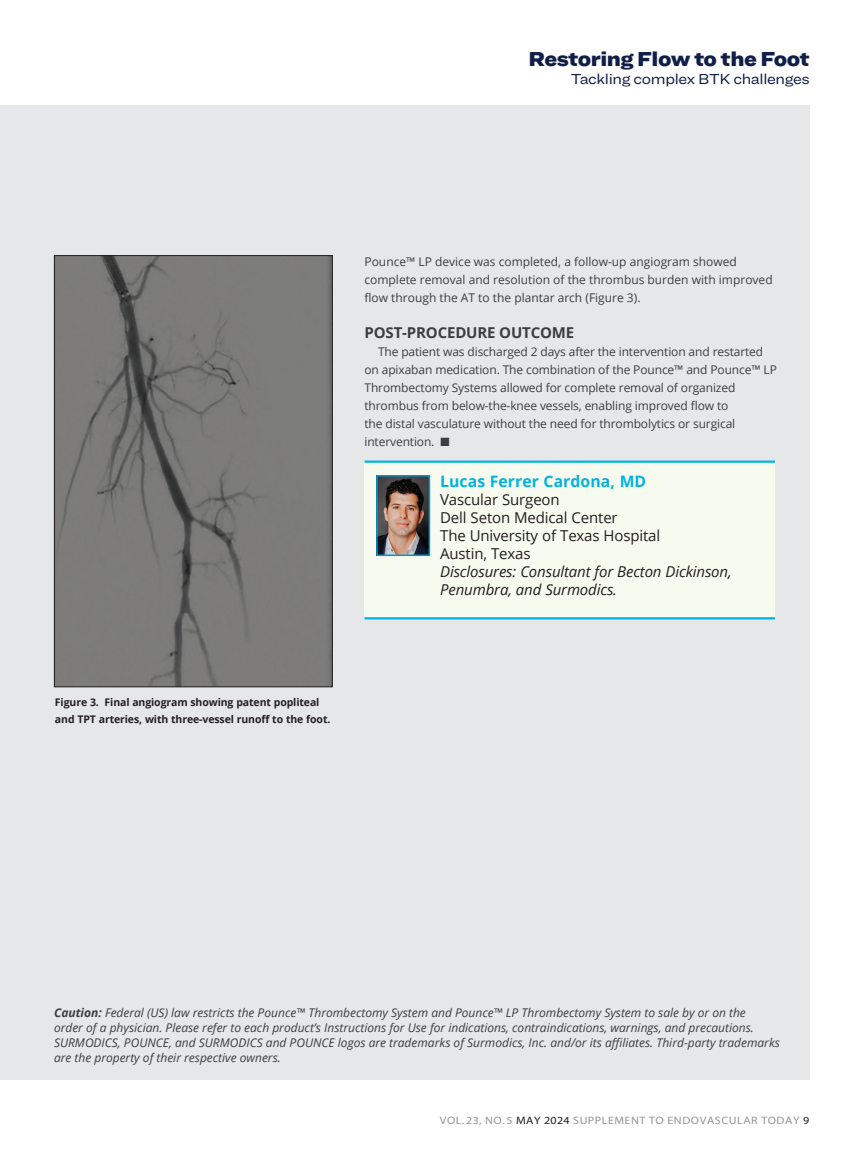
<style>
.page{position:relative;width:864px;height:1161px;background:#fff}
.page>*{position:absolute;margin:0;border:0;box-sizing:border-box;transform-origin:0 0}
.t1{font:900 21px "Ringside Wide";letter-spacing:-.025em;color:#111e47}
.Bio_Name_SUBLIME{font:700 15.75px "Open Sans";letter-spacing:.005em;color:#00b3e4}
.Bio_Info_SUBLIME{font:15px "Open Sans";letter-spacing:-.01em;color:#231f20}
.Bio_Info_SUBLIME-2{font:italic 15px/18px "Open Sans";letter-spacing:-.01em;color:#231f20}
.t2{font:15px "Ringside Wide";letter-spacing:-.025em;color:#111e47}
.Question_SUBLIME{font:700 15px "Open Sans";letter-spacing:-.01em;color:#3e3e3f}
.Body_SUBLIME{font:12px/18px "Open Sans";letter-spacing:-.01em;color:#3e3e3f}
.Body_SUBLIME-2{font:italic 12px/15px "Open Sans";color:#3e3e3f}
.t3{font:10.8px "Myriad Pro";letter-spacing:.045em;color:#939598;scale:1.11 1}
.Caption_SUBLIME{font:700 10.5px/16.5px "Open Sans";letter-spacing:-.01em;color:#231f20}
.s1{font-weight:700}
.s2{color:#231f20}
</style>
<div class="page">
<div style="left:0;top:105px;width:810px;height:975px;background:#e6e7e9"></div>
<div style="left:364px;top:462px;width:411px;height:157px;background:#f7faee"></div>
<hr style="left:365px;top:461px;width:410px;height:2px;background:#00b3e4">
<hr style="left:365px;top:617px;width:410px;height:2px;background:#00b3e4">
<img style="left:379px;top:478px;width:48px;height:75px">
<div style="left:376px;top:475px;width:54px;height:81px;border:2px solid #0097cd"></div>
<img style="left:56px;top:257px;width:275px;height:428px">
<div style="left:54px;top:255px;width:279px;height:432px;border:1px solid #231f20"></div>
<h1 class="t1" style="left:529px;top:43px;width:283px">Restoring Flow to the Foot</h1>
<p class="t2" style="left:571px;top:68px;width:241px">Tackling complex BTK challenges</p>
<p class="Body_SUBLIME" style="left:364px;top:252px;width:410px">Pounce™ LP device was completed, a follow-up angiogram showed complete removal and resolution of the thrombus burden with improved flow through the AT to the plantar arch (Figure 3).</p>
<p class="Question_SUBLIME" style="left:364px;top:322px;width:211px">POST-PROCEDURE OUTCOME</p>
<p class="Body_SUBLIME" style="left:364px;top:342px;width:414px;text-indent:14px">The patient was discharged 2 days after the intervention and restarted on apixaban medication. The combination of the Pounce™ and Pounce™ LP Thrombectomy Systems allowed for complete removal of organized thrombus from below-the-knee vessels, enabling improved flow to<br>the distal vasculature without the need for thrombolytics or surgical intervention. ■</p>
<p class="Bio_Name_SUBLIME" style="left:440px;top:470px;width:208px">Lucas Ferrer Cardona, MD</p>
<p class="Bio_Info_SUBLIME" style="left:440px;top:489px;width:121px">Vascular Surgeon</p>
<p class="Bio_Info_SUBLIME" style="left:440px;top:507px;width:179px">Dell Seton Medical Center</p>
<p class="Bio_Info_SUBLIME" style="left:440px;top:525px;width:222px">The University of Texas Hospital</p>
<p class="Bio_Info_SUBLIME" style="left:440px;top:543px;width:92px">Austin, Texas</p>
<p class="Bio_Info_SUBLIME-2" style="left:440px;top:562px;width:293px">Disclosures: Consultant for Becton Dickinson,<br>Penumbra, and Surmodics.</p>
<p class="Caption_SUBLIME" style="left:55px;top:694px;width:277px">Figure 3. Final angiogram showing patent popliteal and TPT arteries, with three-vessel runoff to the foot.</p>
<p class="Body_SUBLIME-2" style="left:54px;top:1005px;width:728px"><span class="s1">Caution:</span> Federal (US) law restricts the Pounce™ Thrombectomy System and Pounce™ LP Thrombectomy System to sale by or on the<br>order of a physician. Please refer to each product’s Instructions for Use for indications, contraindications, warnings, and precautions.<br>SURMODICS, POUNCE, and SURMODICS and POUNCE logos are trademarks of Surmodics, Inc. and/or its affiliates. Third-party trademarks are the property of their respective owners.</p>
<p class="t3" style="left:440px;top:1113px;width:334px">VOL. 23, NO. 5 <span class="s2">MAY 2024</span> SUPPLEMENT TO ENDOVASCULAR TODAY <span class="s2">9</span></p>
</div>
